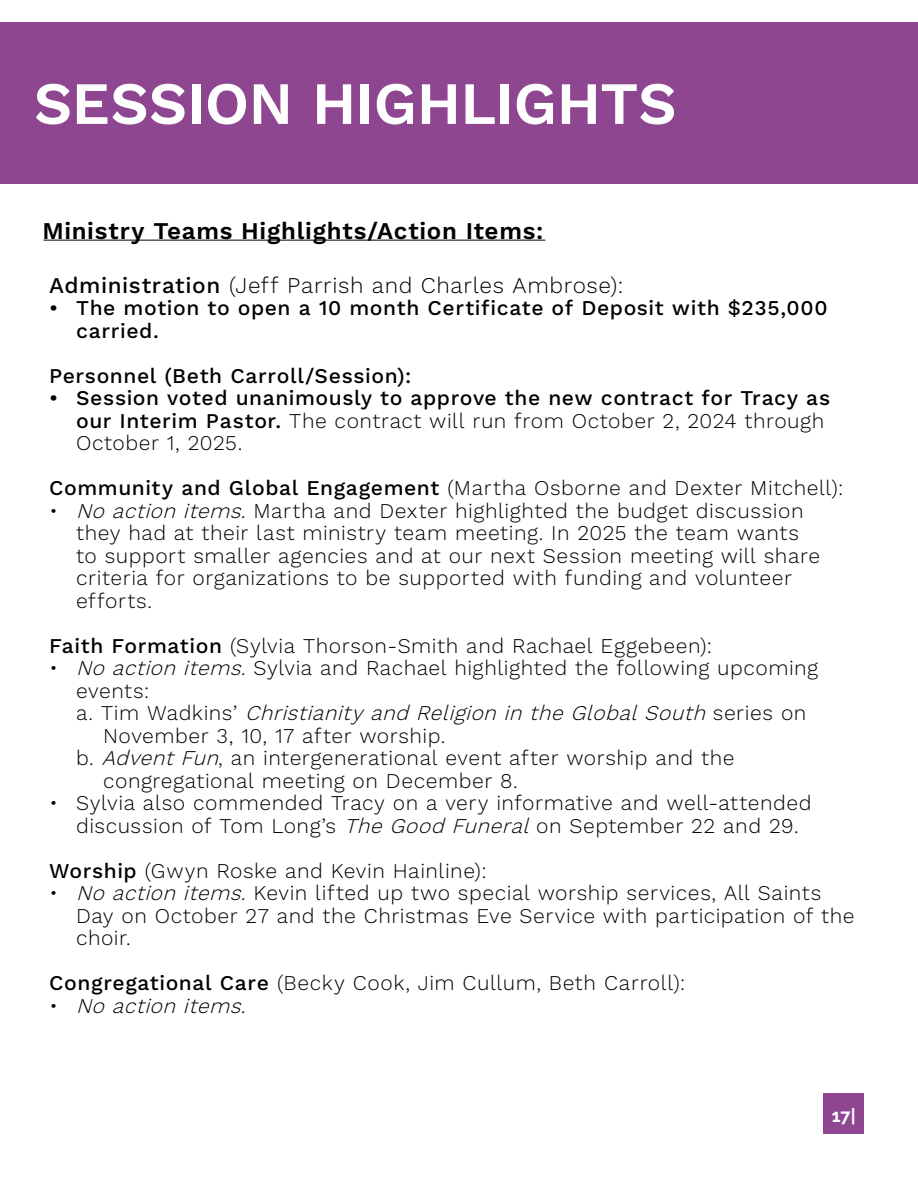
<style>
.page{position:relative;width:918px;height:1188px;background:#fff}
.page>*{position:absolute;margin:0;border:0;box-sizing:border-box;transform-origin:0 0}
.t1{font:600 60px "Work Sans";letter-spacing:-.01em;color:#fff}
.t2{font:600 24px "Work Sans";letter-spacing:.025em;color:#000}
.t3{font:300 22.5px "Work Sans";letter-spacing:.025em;color:#000}
.t4{font:300 21px/22.5px "Work Sans";letter-spacing:.025em;color:#000}
.t5{font:500 21px/22.5px "Work Sans";letter-spacing:.025em;color:#000}
.t6{font:italic 300 21px "Work Sans";color:#000}
.t7{font:700 18px "Raleway";color:#fff}
.s1{font-weight:500}
.s2{font-weight:300}
.s3{font-style:italic}
.s4{font-style:normal}
</style>
<div class="page">
<div style="left:824px;top:1094px;width:40px;height:40px;background:#8f4691"></div>
<div style="left:0;top:22px;width:918px;height:162px;background:#8f4691"></div>
<hr style="left:43px;top:240px;width:502px;height:1px;background:#000">
<h1 class="t1" style="left:34px;top:68px;width:644px">SESSION HIGHLIGHTS</h1>
<h1 class="t1" style="left:42px;top:68px;width:644px">SESSION HIGHLIGHTS</h1>
<p class="t2" style="left:42px;top:216px;width:502px">Ministry Teams Highlights/Action Items:</p>
<p class="t3" style="left:49px;top:272px;width:576px"><span class="s1">Administration</span> (Jeff Parrish and Charles Ambrose):</p>
<p class="t5" style="left:76px;top:298px;width:753px;text-indent:-27px">• The motion to open a 10 month Certificate of Deposit with $235,000 carried.</p>
<p class="t5" style="left:49px;top:365px;width:364px">Personnel (Beth Carroll/Session):</p>
<p class="t5" style="left:76px;top:388px;width:756px;text-indent:-27px">• Session voted unanimously to approve the new contract for Tracy as our Interim Pastor. <span class="s2">The contract will run from October 2, 2024 through<br>October 1, 2025.</span></p>
<p class="t4" style="left:49px;top:478px;width:796px"><span class="s1">Community and Global Engagement</span> (Martha Osborne and Dexter Mitchell):</p>
<p class="t4" style="left:76px;top:500px;width:746px;text-indent:-27px">• <span class="s3">No action items.</span>Martha and Dexter highlighted the budget discussion they had at their last ministry team meeting. In 2025 the team wants to support smaller agencies and at our next Session meeting will share criteria for organizations to be supported with funding and volunteer efforts.</p>
<p class="t4" style="left:49px;top:635px;width:664px"><span class="s1">Faith Formation</span> (Sylvia Thorson-Smith and Rachael Eggebeen):</p>
<p class="t4" style="left:49px;top:658px;width:771px">• <span class="s3">No action items.</span>Sylvia and Rachael highlighted the following upcoming</p>
<p class="t4" style="left:76px;top:680px;width:75px">events:</p>
<p class="t6" style="left:76px;top:701px;width:732px"><span class="s4">a . T i m W a d k i n s ’</span> Christianityand Religion in the GlobalSouth <span class="s4">s e r i e s o n</span></p>
<p class="t4" style="left:103px;top:725px;width:344px">November 3, 10, 17 after worship.</p>
<p class="t4" style="left:76px;top:748px;width:660px">b. <span class="s3">AdventFun</span>, an intergenerational event after worship and the</p>
<p class="t4" style="left:103px;top:770px;width:416px">congregational meeting on December 8.</p>
<p class="t4" style="left:76px;top:793px;width:737px;text-indent:-27px">• Sylvia also commended Tracy on a very informative and well-attended discussion of Tom Long’s <span class="s3">The Good Funeral</span>on September 22 and 29.</p>
<p class="t4" style="left:49px;top:860px;width:439px"><span class="s1">Worship</span> (Gwyn Roske and Kevin Hainline):</p>
<p class="t4" style="left:76px;top:883px;width:780px;text-indent:-27px">• <span class="s3">No action items.</span>Kevin lifted up two special worship services, All Saints<br>Day on October 27 and the Christmas Eve Service with participation of the choir.</p>
<p class="t4" style="left:49px;top:973px;width:638px"><span class="s1">Congregational Care</span> (Becky Cook, Jim Cullum, Beth Carroll):</p>
<p class="t6" style="left:49px;top:993px;width:205px"><span class="s4">•</span> No action items.</p>
<p class="t7" style="left:832px;top:1106px;width:26px">17|</p>
</div>
